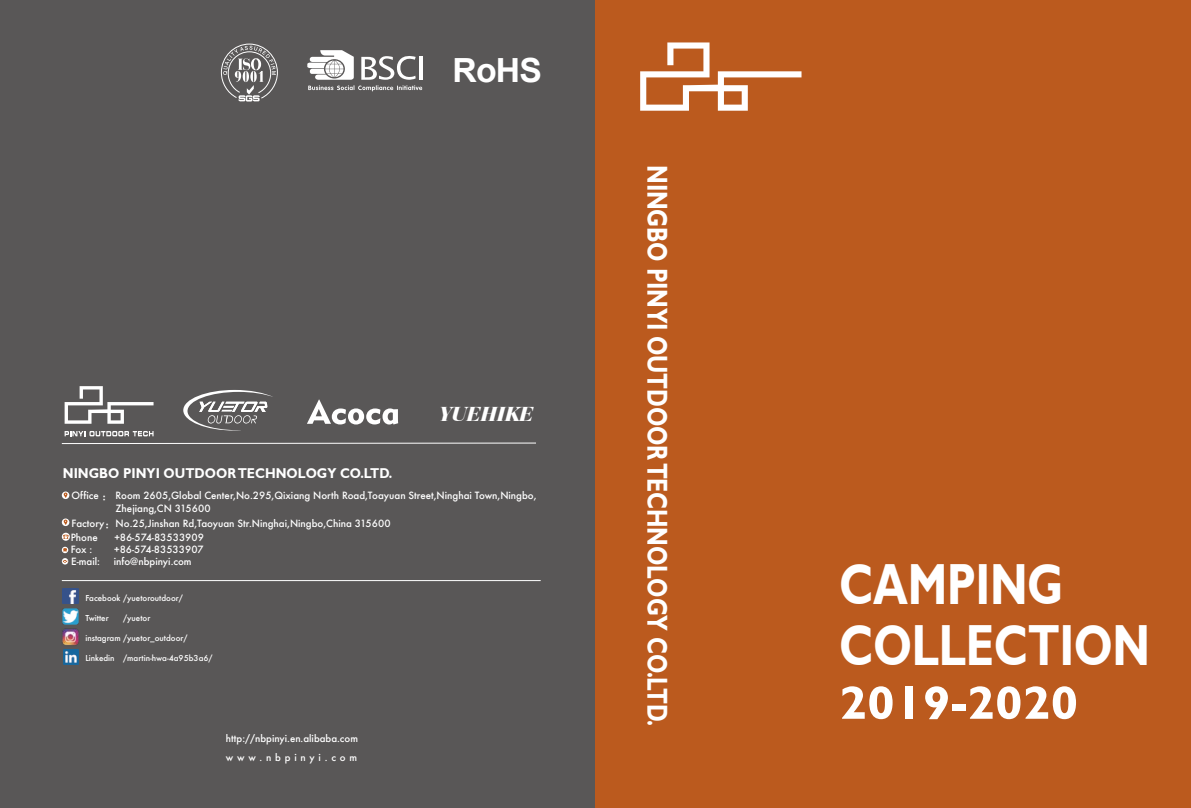
<style>
.page{position:relative;width:1191px;height:808px;background:#fff}
.page>*{position:absolute;margin:0;border:0;box-sizing:border-box;transform-origin:0 0}
.t1{font:700 58px/60px "H Gill Sans";letter-spacing:-.01em;color:#fff;scale:.77 1}
.t2{font:700 47px "H Gill Sans";color:#fff;scale:1.07 1}
.t3{font:700 33.3px "Arial";color:#fff}
.t4{font:700 28.8px "H Gill Sans";letter-spacing:-.01em;color:#fff;scale:.77 1}
.t5{font:italic 900 21px "Bauer Bodoni BT";color:#fff}
.t6{font:700 14.3px "H Gill Sans";color:#fff;scale:.9 1}
.t7{font:500 11px/13.2px "Futura";color:#fff}
.t8{font:500 10.9px/19.7px "Futura";color:#fff}
.t9{font:500 9px "Futura";color:#fff}
.s1{font-family:"FZLTHK GBK1 0";font-weight:400}
</style>
<div class="page">
<div style="left:0;top:0;width:595px;height:808px;background:#595757"></div>
<div style="left:595px;top:0;width:596px;height:808px;background:#bb5a1e"></div>
<svg style="left:307px;top:50px;width:115px;height:41px"></svg>
<hr style="left:420px;top:57px;width:3px;height:23px;background:#fff">
<svg style="left:220px;top:43px;width:58px;height:59px"></svg>
<svg style="left:183px;top:390px;width:90px;height:40px"></svg>
<svg style="left:62px;top:518px;width:7px;height:8px"></svg>
<svg style="left:64px;top:519px;width:4px;height:6px"></svg>
<svg style="left:62px;top:491px;width:7px;height:8px"></svg>
<svg style="left:64px;top:492px;width:4px;height:6px"></svg>
<svg style="left:62px;top:533px;width:8px;height:8px"></svg>
<svg style="left:63px;top:535px;width:6px;height:4px"></svg>
<svg style="left:62px;top:547px;width:6px;height:17px"></svg>
<svg style="left:61px;top:442px;width:475px;height:2px"></svg>
<hr style="left:62px;top:580px;width:478px;height:1px;background:#fff">
<svg style="left:65px;top:431px;width:88px;height:5px"></svg>
<svg style="left:65px;top:386px;width:88px;height:38px"></svg>
<svg style="left:640px;top:42px;width:161px;height:69px"></svg>
<img style="left:63px;top:588px;width:15px;height:15px">
<img style="left:63px;top:649px;width:15px;height:15px">
<img style="left:63px;top:608px;width:16px;height:16px">
<img style="left:62px;top:628px;width:17px;height:17px">
<svg style="left:307px;top:399px;width:91px;height:25px"></svg>
<h3 class="t3" style="left:452px;top:48px;width:91px">RoHS</h3>
<h3 class="t6" style="left:63px;top:465px;width:367px">NINGBO PINYI OUTDOOR TECHNOLOGY CO.LTD.</h3>
<h3 class="t5" style="left:440px;top:401px;width:95px">YUEHIKE</h3>
<p class="t7" style="left:116px;top:489px;width:422px;text-indent:-44px">Office <span class="s1">：</span> Room 2605,Global Center,No.295,Qixiang North Road,Toayuan Street,Ninghai Town,Ningbo,<br>Zhejiang,CN 315600</p>
<p class="t7" style="left:72px;top:517px;width:320px">Factory<span class="s1">：</span>No.25,Jinshan Rd,Taoyuan Str.Ninghai,Ningbo,China 315600</p>
<p class="t7" style="left:71px;top:531px;width:29px">Phone</p>
<p class="t7" style="left:114px;top:531px;width:91px">+86-574-83533909</p>
<p class="t7" style="left:71px;top:543px;width:23px">Fox :</p>
<p class="t7" style="left:114px;top:543px;width:91px">+86-574-83533907</p>
<p class="t7" style="left:71px;top:554px;width:30px">E-mail:</p>
<p class="t7" style="left:114px;top:554px;width:79px">info@nbpinyi.com</p>
<p class="t9" style="left:85px;top:592px;width:99px">Facebook /yuetoroutdoor/</p>
<p class="t9" style="left:123px;top:612px;width:29px">/yuetor</p>
<p class="t9" style="left:85px;top:632px;width:104px">instagram /yuetor_outdoor/</p>
<p class="t9" style="left:123px;top:652px;width:91px">/martin-hwa-4a95b3a6/</p>
<p class="t9" style="left:85px;top:612px;width:25px">Twitter</p>
<p class="t9" style="left:85px;top:652px;width:31px">Linkedin</p>
<p class="t8" style="left:226px;top:728px;width:134px">http://nbpinyi.en.alibaba.com www.nbpinyi.com</p>
<h3 class="t4" style="left:674px;top:165px;width:729px;rotate:90deg">NINGBO PINYI OUTDOOR TECHNOLOGY CO.LTD.</h3>
<h1 class="t1" style="left:839px;top:555px;width:405px">CAMPING<br>COLLECTION</h1>
<h2 class="t2" style="left:839px;top:675px;width:225px">2019-2020</h2>
</div>
